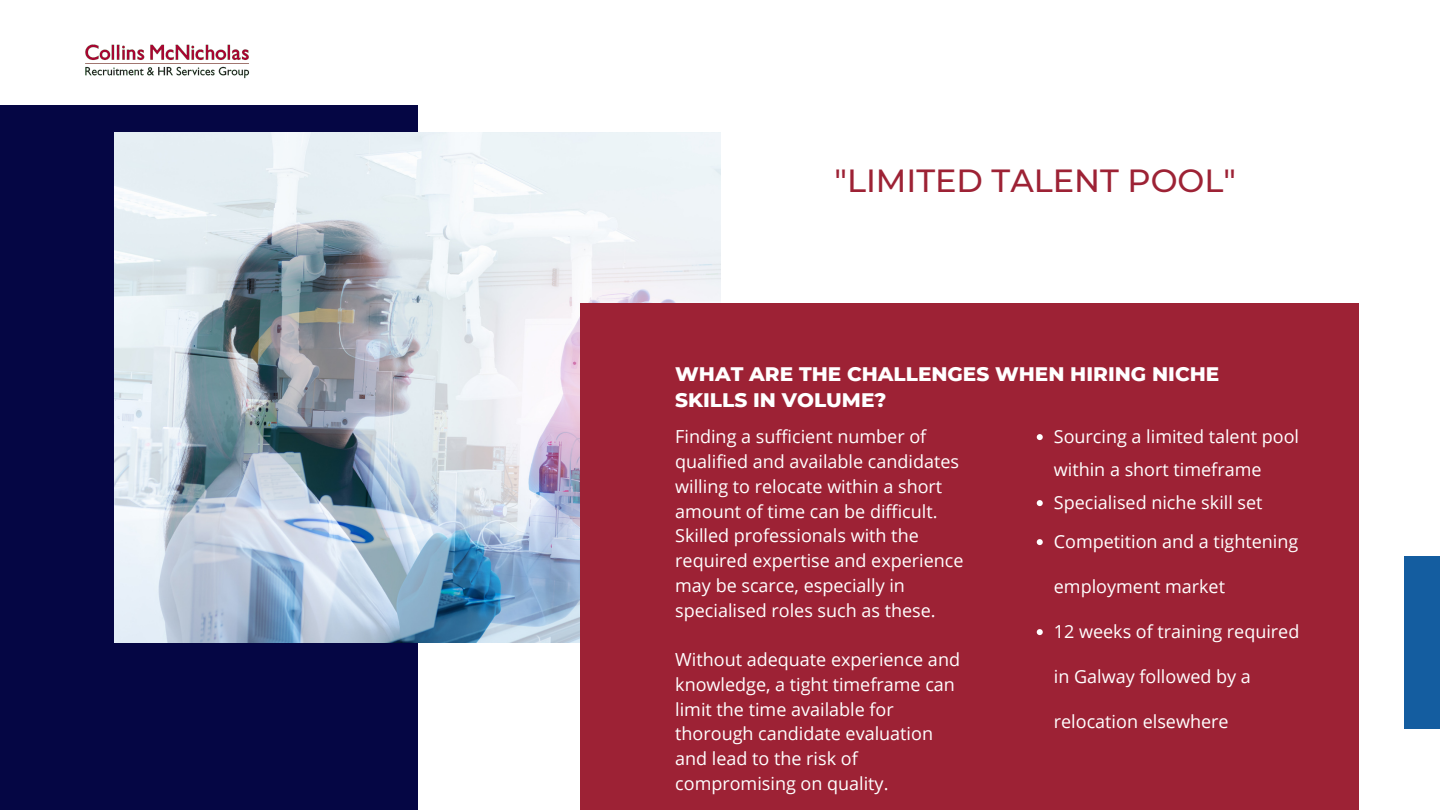
<style>
.page{position:relative;width:1440px;height:810px;background:#fff}
.page>*{position:absolute;margin:0;border:0;box-sizing:border-box;transform-origin:0 0}
.t1{font:500 32px "Montserrat";color:#9d2235}
.t2{font:800 20px/25.5px "Montserrat";color:#fff}
.t3{font:18px/24.8px "Open Sans";color:#fff}
</style>
<div class="page">
<div style="left:1404px;top:556px;width:36px;height:173px;background:#145da0"></div>
<div style="left:0;top:106px;width:417px;height:704px;background:#050644"></div>
<img style="left:114px;top:132px;width:606px;height:511px">
<div style="left:581px;top:303px;width:778px;height:507px;background:#9d2235"></div>
<svg style="left:1037px;top:434px;width:6px;height:6px"></svg>
<svg style="left:1037px;top:500px;width:6px;height:6px"></svg>
<svg style="left:1037px;top:539px;width:6px;height:6px"></svg>
<svg style="left:1037px;top:629px;width:6px;height:6px"></svg>
<img style="left:85px;top:44px;width:165px;height:35px">
<p class="t1" style="left:834px;top:161px;width:403px">"LIMITED TALENT POOL"</p>
<p class="t2" style="left:675px;top:361px;width:546px">WHAT ARE THE CHALLENGES WHEN HIRING NICHE<br>SKILLS IN VOLUME?</p>
<p class="t3" style="left:675px;top:424px;width:290px">Finding a sufficient number of qualified and available candidates willing to relocate within a short amount of time can be difficult.<br>Skilled professionals with the required expertise and experience may be scarce, especially in specialised roles such as these.</p>
<p class="t3" style="left:675px;top:647px;width:286px">Without adequate experience and knowledge, a tight timeframe can limit the time available for thorough candidate evaluation and lead to the risk of compromising on quality.</p>
<p class="t3" style="left:1054px;top:420px;width:247px;line-height:33px">Sourcing a limited talent pool within a short timeframe</p>
<p class="t3" style="left:1054px;top:490px;width:210px">Specialised niche skill set</p>
<p class="t3" style="left:1054px;top:529px;width:246px">Competition and a tightening</p>
<p class="t3" style="left:1054px;top:574px;width:173px">employment market</p>
<p class="t3" style="left:1054px;top:619px;width:247px">12 weeks of training required</p>
<p class="t3" style="left:1054px;top:664px;width:198px">in Galway followed by a</p>
<p class="t3" style="left:1054px;top:709px;width:176px">relocation elsewhere</p>
</div>
